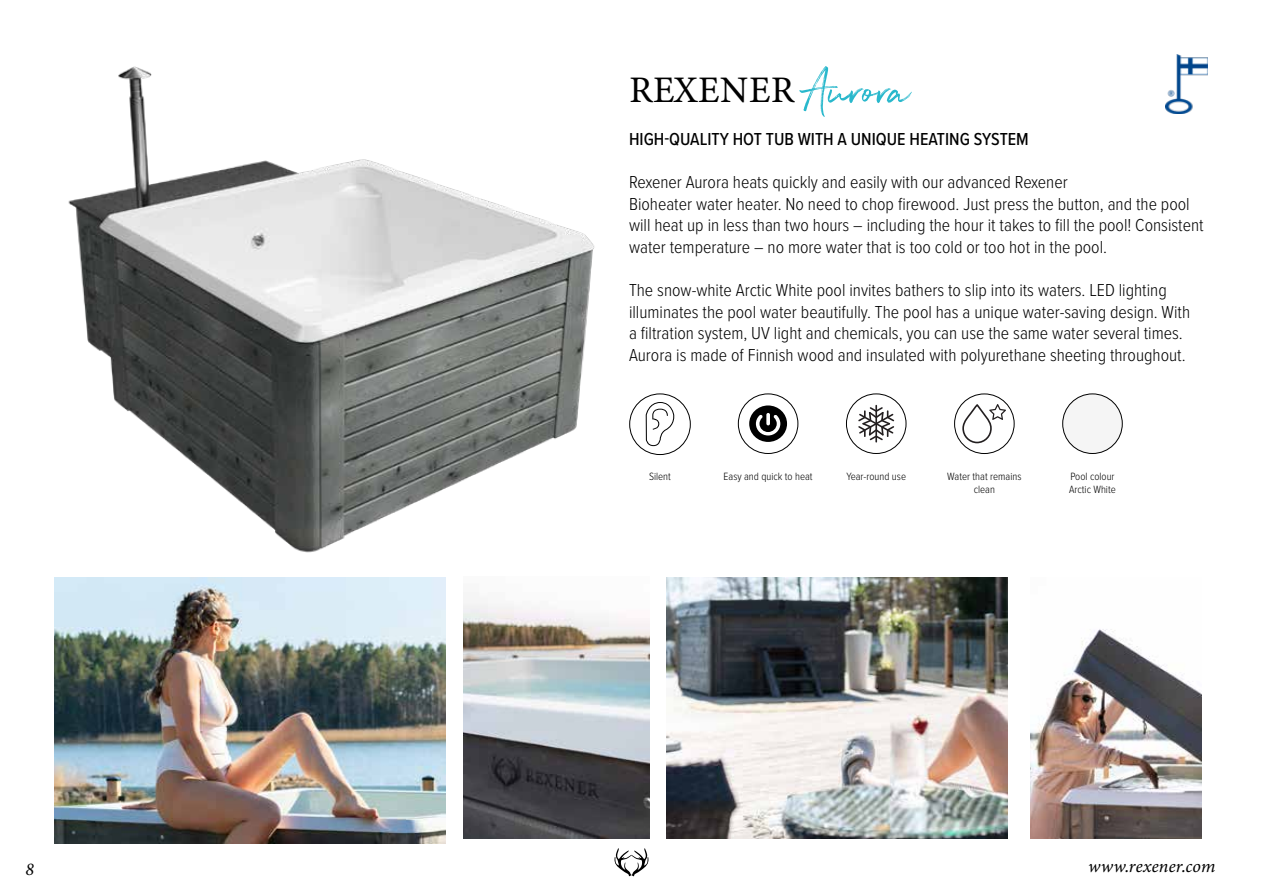
<style>
.page{position:relative;width:1263px;height:893px;background:#fff}
.page>*{position:absolute;margin:0;border:0;box-sizing:border-box;transform-origin:0 0}
.t1{font:37.5px "Minion Variable Concept";letter-spacing:.005em;color:#000}
.t2{font:300 18px/21.6px "Proxima Nova Cond";color:#000}
.t3{font:500 18px "Proxima Nova Cond";color:#000}
.t4{font:italic 18px "Minion Variable Concept";letter-spacing:.005em;color:#000}
.t5{font:300 10.95px/13px "Proxima Nova Cond";color:#000}
.s1{font-family:"Northwell";font-size:57px;color:#29b8cc}
</style>
<div class="page">
<svg style="left:614px;top:848px;width:35px;height:28px"></svg>
<svg style="left:749px;top:405px;width:38px;height:37px"></svg>
<div style="left:738px;top:394px;width:60px;height:60px;border:1px solid #000;border-radius:50%"></div>
<svg style="left:858px;top:406px;width:37px;height:36px"></svg>
<div style="left:846px;top:394px;width:60px;height:60px;border:1px solid #000;border-radius:50%"></div>
<div style="left:1063px;top:394px;width:59px;height:59px;background:#f5f5f5;border-radius:50%"></div>
<div style="left:1062px;top:394px;width:60px;height:60px;border:1px solid #000;border-radius:50%"></div>
<svg style="left:963px;top:402px;width:43px;height:42px"></svg>
<div style="left:954px;top:394px;width:60px;height:60px;border:1px solid #000;border-radius:50%"></div>
<svg style="left:646px;top:402px;width:29px;height:44px"></svg>
<div style="left:629px;top:394px;width:62px;height:61px;border:1px solid #000;border-radius:50%"></div>
<img style="left:1166px;top:54px;width:42px;height:60px">
<img style="left:464px;top:603px;width:185px;height:236px">
<img style="left:667px;top:577px;width:341px;height:262px">
<img style="left:1031px;top:629px;width:170px;height:210px">
<img style="left:54px;top:577px;width:392px;height:266px">
<img style="left:68px;top:66px;width:527px;height:487px">
<h1 class="t1" style="left:629px;top:63px;width:283px">REXENER <span class="s1">Aurora</span></h1>
<p class="t3" style="left:629px;top:126px;width:401px">HIGH-QUALITY HOT TUB WITH A UNIQUE HEATING SYSTEM</p>
<p class="t2" style="left:629px;top:170px;width:576px">Rexener Aurora heats quickly and easily with our advanced Rexener<br>Bioheater water heater. No need to chop firewood. Just press the button, and the pool will heat up in less than two hours – including the hour it takes to fill the pool! Consistent water temperature – no more water that is too cold or too hot in the pool.</p>
<p class="t2" style="left:629px;top:278px;width:563px">The snow-white Arctic White pool invites bathers to slip into its waters. LED lighting illuminates the pool water beautifully. The pool has a unique water-saving design. With a filtration system, UV light and chemicals, you can use the same water several times.<br>Aurora is made of Finnish wood and insulated with polyurethane sheeting throughout.</p>
<p class="t5" style="left:649px;top:469px;width:23px">Silent</p>
<p class="t5" style="left:724px;top:469px;width:90px">Easy and quick to heat</p>
<p class="t5" style="left:846px;top:469px;width:61px">Year-round use</p>
<p class="t5" style="left:1069px;top:469px;width:48px">Pool colour<br>Arctic White</p>
<p class="t5" style="left:947px;top:469px;width:76px;text-align:center">Water that remains clean</p>
<p class="t4" style="left:26px;top:857px;width:10px">8</p>
<p class="t4" style="left:1089px;top:854px;width:128px">www.rexener.com</p>
</div>
